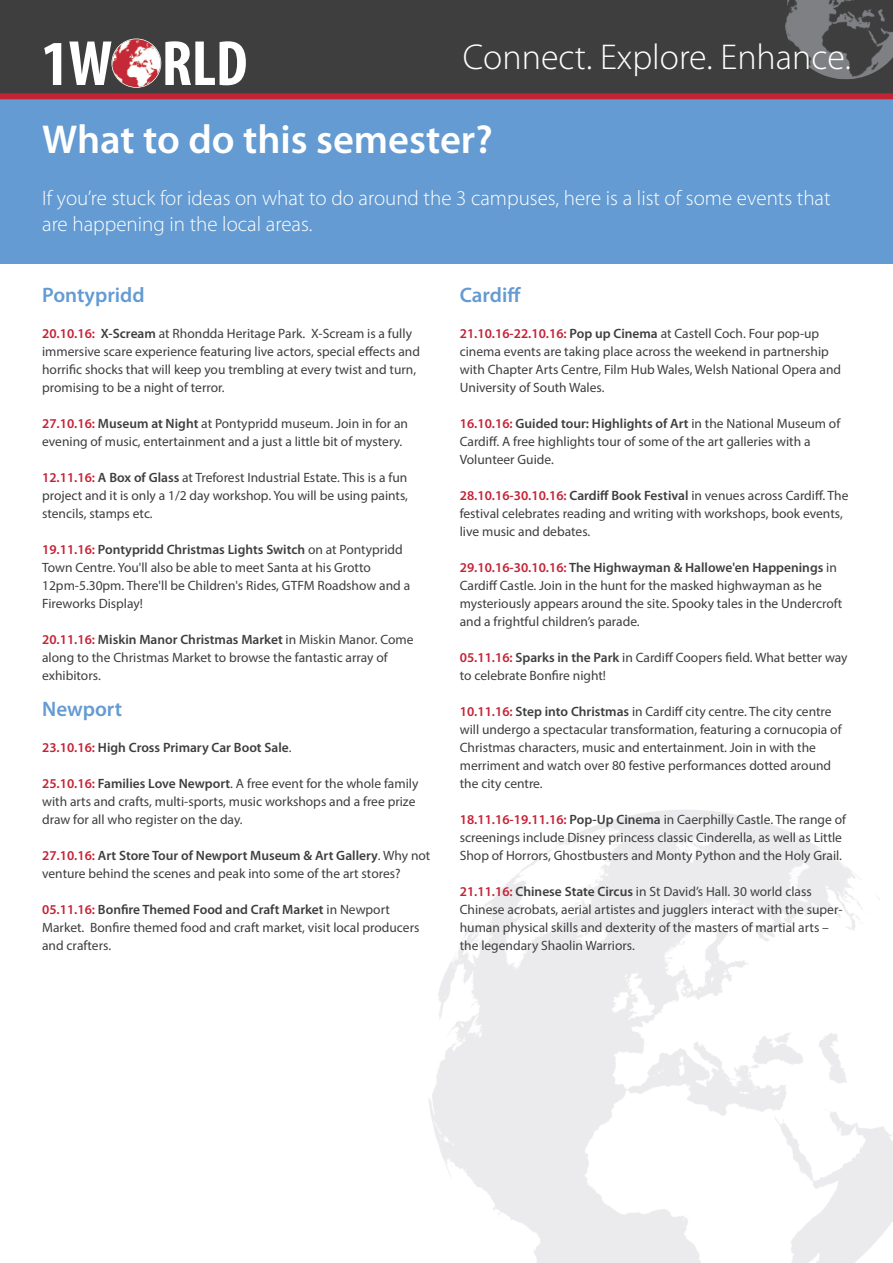
<style>
.page{position:relative;width:893px;height:1263px;background:#fff}
.page>*{position:absolute;margin:0;border:0;box-sizing:border-box;transform-origin:0 0}
.t1{font:600 40.5px "Myriad Pro";color:#fff}
.t2{font:300 36px "Myriad Pro";color:#fff}
.t3{font:300 21px/26.7px "Myriad Pro";color:#fff}
.t4{font:600 21px "Myriad Pro";color:#649bd2}
.t5{font:13.5px/18px "Myriad Pro";color:#3e3e3f}
.t6{font:600 13.5px "Myriad Pro";color:#3e3e3f}
.s1{font-weight:600;color:#c42235}
.s2{font-weight:600}
.s3{color:#c42235}
.s4{font-weight:400}
</style>
<div class="page">
<div style="left:1px;top:96px;width:892px;height:168px;background:#649bd2"></div>
<div style="left:0;top:0;width:893px;height:96px;background:#3e3e3f"></div>
<img style="left:785px;top:0;width:108px;height:79px">
<div style="left:0;top:93px;width:893px;height:6px;background:#c42235"></div>
<svg style="left:44px;top:41px;width:202px;height:44px"></svg>
<img style="left:112px;top:39px;width:49px;height:48px;border-radius:50%">
<div style="left:111px;top:39px;width:50px;height:49px;border:2px solid #fff;border-radius:50%"></div>
<h2 class="t2" style="left:463px;top:43px;width:390px">Connect. Explore. Enhance.</h2>
<h1 class="t1" style="left:42px;top:124px;width:452px">What to do this semester?</h1>
<h3 class="t3" style="left:42px;top:186px;width:790px">If you’re stuck for ideas on what to do around the 3 campuses, here is a list of some events that are happening in the local areas.</h3>
<h3 class="t4" style="left:42px;top:287px;width:104px">Pontypridd</h3>
<p class="t5" style="left:42px;top:326px;width:379px"><span class="s1">20.10.16:</span> <span class="s2">X-Scream</span> at Rhondda Heritage Park. X-Scream is a fully immersive scare experience featuring live actors, special effects and horrific shocks that will keep you trembling at every twist and turn, promising to be a night of terror.</p>
<p class="t5" style="left:42px;top:416px;width:367px"><span class="s1">27.10.16:</span> <span class="s2">Museum at Night</span> at Pontypridd museum. Join in for an evening of music, entertainment and a just a little bit of mystery.</p>
<p class="t5" style="left:42px;top:470px;width:367px;text-align:justify"><span class="s1">12.11.16:</span> <span class="s2">A Box of Glass</span> at Treforest Industrial Estate. This is a fun project and it is only a 1/2 day workshop. You will be using paints, stencils, stamps etc.</p>
<p class="t5" style="left:42px;top:542px;width:370px"><span class="s1">19.11.16:</span> <span class="s2">Pontypridd Christmas Lights Switch</span> on at Pontypridd Town Centre. You'll also be able to meet Santa at his Grotto 12pm-5.30pm. There'll be Children's Rides, GTFM Roadshow and a Fireworks Display!</p>
<p class="t5" style="left:42px;top:632px;width:373px"><span class="s1">20.11.16:</span> <span class="s2">Miskin Manor Christmas Market</span> in Miskin Manor. Come along to the Christmas Market to browse the fantastic array of exhibitors.</p>
<h3 class="t4" style="left:42px;top:701px;width:82px">Newport</h3>
<p class="t6" style="left:42px;top:743px;width:251px"><span class="s3">23.10.16:</span> High Cross Primary Car Boot Sale<span class="s4">.</span></p>
<p class="t5" style="left:42px;top:776px;width:378px"><span class="s1">25.10.16:</span> <span class="s2">Families Love Newport</span>. A free event for the whole family with arts and crafts, multi-sports, music workshops and a free prize draw for all who register on the day.</p>
<p class="t5" style="left:42px;top:848px;width:390px"><span class="s1">27.10.16:</span> <span class="s2">Art Store Tour of Newport Museum &amp; Art Gallery</span>. Why not venture behind the scenes and peak into some of the art stores?</p>
<p class="t5" style="left:42px;top:902px;width:379px"><span class="s1">05.11.16:</span> <span class="s2">Bonfire Themed Food and Craft Market</span> in Newport<br>Market. Bonfire themed food and craft market, visit local producers and crafters.</p>
<h3 class="t4" style="left:460px;top:287px;width:63px">Cardiff</h3>
<p class="t5" style="left:460px;top:326px;width:383px"><span class="s1">21.10.16-22.10.16:</span> <span class="s2">Pop up Cinema</span> at Castell Coch. Four pop-up cinema events are taking place across the weekend in partnership with Chapter Arts Centre, Film Hub Wales, Welsh National Opera and University of South Wales.</p>
<p class="t5" style="left:460px;top:416px;width:382px"><span class="s1">16.10.16:</span> <span class="s2">Guided tour: Highlights of Art</span> in the National Museum of<br>Cardiff. A free highlights tour of some of the art galleries with a<br>Volunteer Guide.</p>
<p class="t5" style="left:460px;top:488px;width:390px"><span class="s1">28.10.16-30.10.16:</span> <span class="s2">Cardiff Book Festival</span> in venues across Cardiff. The festival celebrates reading and writing with workshops, book events, live music and debates.</p>
<p class="t5" style="left:460px;top:560px;width:384px"><span class="s1">29.10.16-30.10.16:</span> <span class="s2">The Highwayman &amp; Hallowe'en Happenings</span> in Cardiff Castle. Join in the hunt for the masked highwayman as he mysteriously appears around the site. Spooky tales in the Undercroft and a frightful children’s parade.</p>
<p class="t5" style="left:460px;top:650px;width:389px"><span class="s1">05.11.16:</span> <span class="s2">Sparks in the Park</span> in Cardiff Coopers field. What better way to celebrate Bonfire night!</p>
<p class="t5" style="left:460px;top:704px;width:383px"><span class="s1">10.11.16:</span> <span class="s2">Step into Christmas</span> in Cardiff city centre. The city centre will undergo a spectacular transformation, featuring a cornucopia of Christmas characters, music and entertainment. Join in with the merriment and watch over 80 festive performances dotted around the city centre.</p>
<p class="t5" style="left:460px;top:812px;width:388px"><span class="s1">18.11.16-19.11.16:</span> <span class="s2">Pop-Up Cinema</span> in Caerphilly Castle. The range of screenings include Disney princess classic Cinderella, as well as Little<br>Shop of Horrors, Ghostbusters and Monty Python and the Holy Grail.</p>
<p class="t5" style="left:460px;top:884px;width:384px"><span class="s1">21.11.16:</span> <span class="s2">Chinese State Circus</span> in St David’s Hall. 30 world class Chinese acrobats, aerial artistes and jugglers interact with the super&shy;human physical skills and dexterity of the masters of martial arts – the legendary Shaolin Warriors.</p>
</div>
